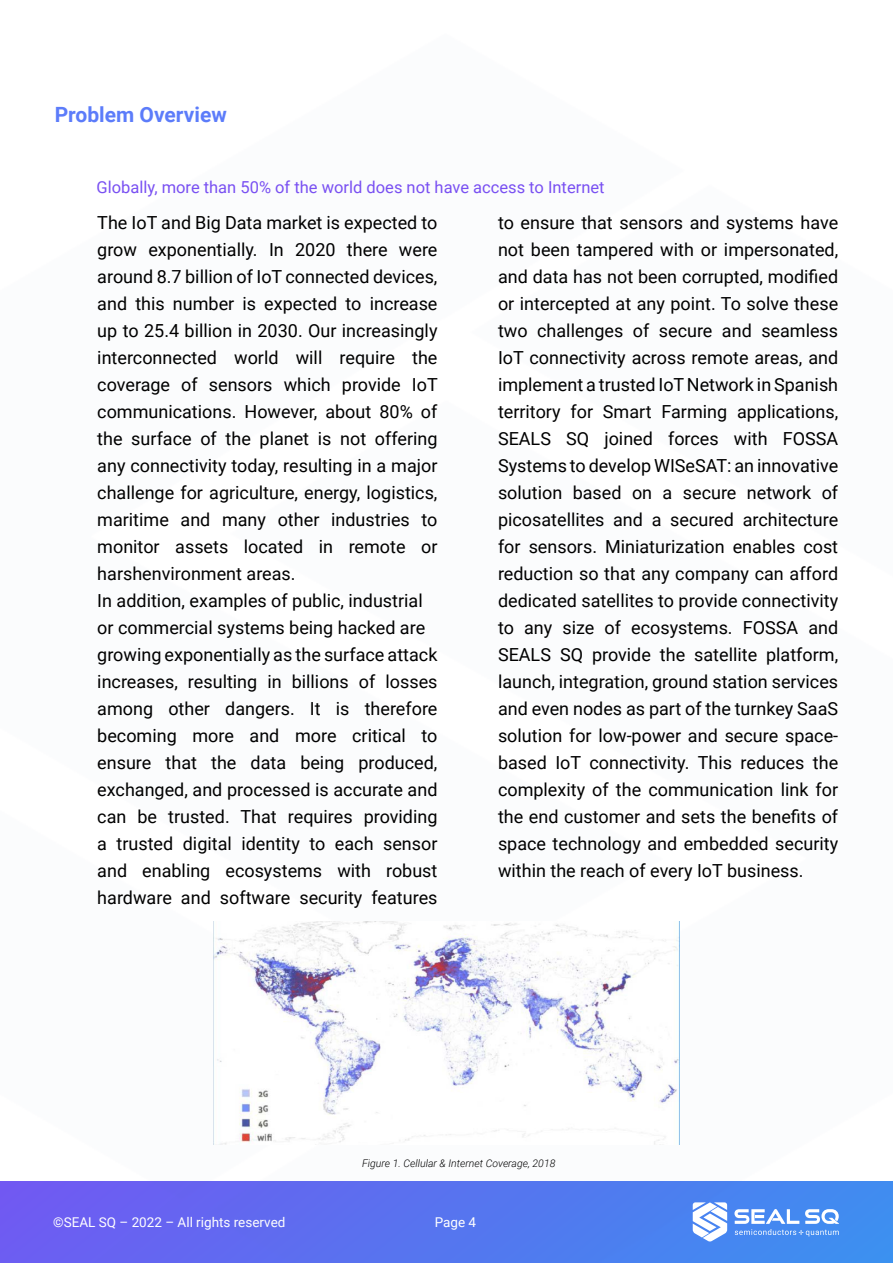
<style>
.page{position:relative;width:893px;height:1263px;background:#fff}
.page>*{position:absolute;margin:0;border:0;box-sizing:border-box;transform-origin:0 0}
.t1{font:700 21px "Roboto";color:#5c7cfa}
.t2{font:18px/27px "Roboto";color:#000}
.t3{font:16.5px "Roboto";color:#7950f2}
.t4{font:13.5px "Roboto";color:#fff}
.t5{font:italic 300 10.5px "Roboto";color:#000}
</style>
<div class="page">
<img style="left:0;top:921px;width:893px;height:342px">
<img style="left:214px;top:922px;width:465px;height:222px">
<p class="t1" style="left:55px;top:100px;width:174px">Problem Overview</p>
<p class="t3" style="left:97px;top:176px;width:510px">Globally, more than 50% of the world does not have access to Internet</p>
<p class="t2" style="left:97px;top:208px;width:342px">The IoT and Big Data market is expected to grow exponentially. In 2020 there were around 8.7 billion of IoT connected devices, and this number is expected to increase up to 25.4 billion in 2030. Our increasingly interconnected world will require the coverage of sensors which provide IoT communications. However, about 80% of the surface of the planet is not offering any connectivity today, resulting in a major challenge for agriculture, energy, logistics, maritime and many other industries to monitor assets located in remote or harshenvironment areas.<br>In addition, examples of public, industrial or commercial systems being hacked are growing exponentially as the surface attack increases, resulting in billions of losses among other dangers. It is therefore becoming more and more critical to ensure that the data being produced, exchanged, and processed is accurate and can be trusted. That requires providing a trusted digital identity to each sensor and enabling ecosystems with robust hardware and software security features</p>
<p class="t2" style="left:498px;top:208px;width:342px;text-align:justify">to ensure that sensors and systems have not been tampered with or impersonated, and data has not been corrupted, modified or intercepted at any point. To solve these two challenges of secure and seamless IoT connectivity across remote areas, and implement a trusted IoT Network in Spanish territory for Smart Farming applications, SEALS SQ joined forces with FOSSA Systems to develop WISeSAT: an innovative solution based on a secure network of picosatellites and a secured architecture for sensors. Miniaturization enables cost reduction so that any company can afford dedicated satellites to provide connectivity to any size of ecosystems. FOSSA and SEALS SQ provide the satellite platform, launch, integration, ground station services and even nodes as part of the turnkey SaaS solution for low-power and secure space&shy;based IoT connectivity. This reduces the complexity of the communication link for the end customer and sets the benefits of space technology and embedded security within the reach of every IoT business.</p>
<p class="t5" style="left:362px;top:1156px;width:195px">Figure 1. Cellular &amp; Internet Coverage, 2018</p>
<p class="t4" style="left:53px;top:1213px;width:234px">©SEAL SQ – 2022 – All rights reserved</p>
<p class="t4" style="left:435px;top:1213px;width:43px">Page 4</p>
</div>
